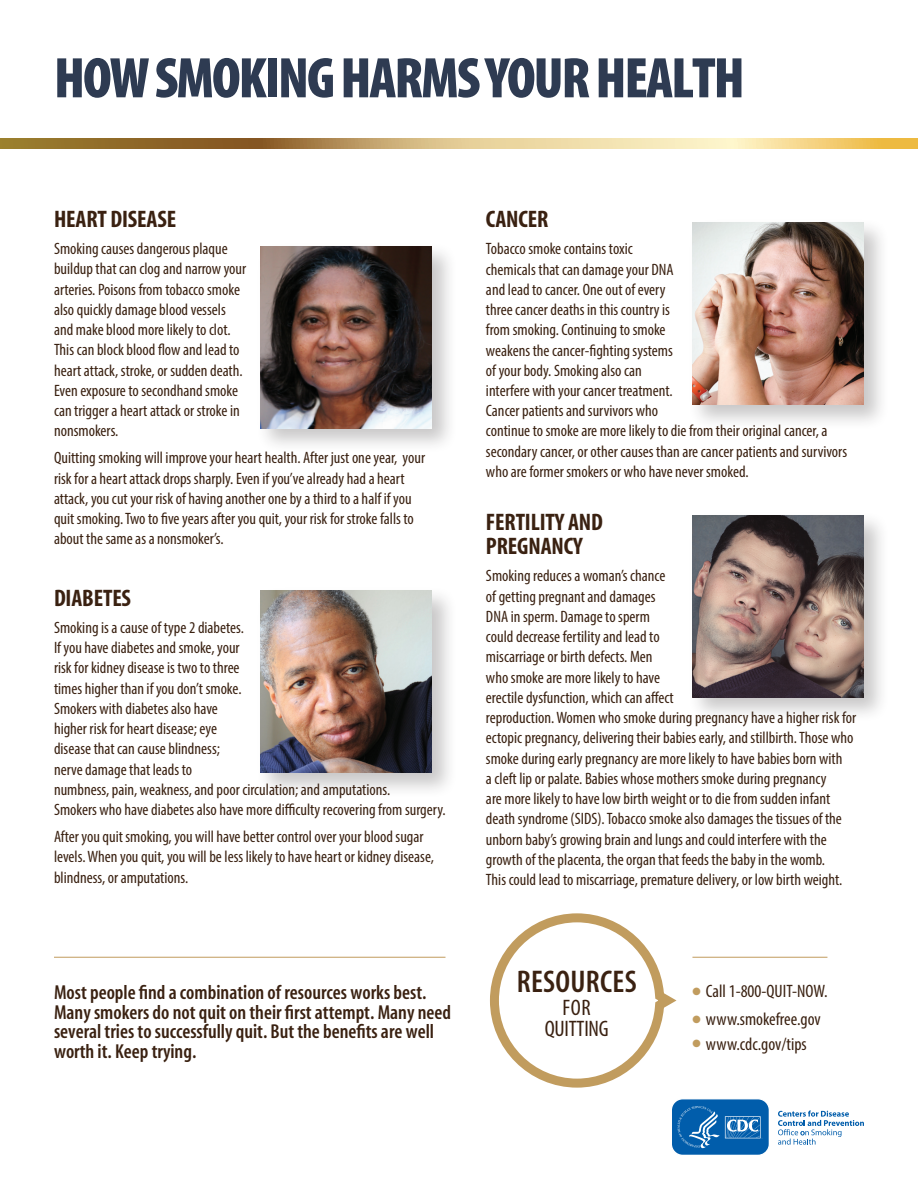
<style>
.page{position:relative;width:918px;height:1188px;background:#fff}
.page>*{position:absolute;margin:0;border:0;box-sizing:border-box;transform-origin:0 0}
.t1{font:57.75px "Myriad MM 830 300";letter-spacing:-.035em;color:#2e3b52}
.t2{font:31.5px "Myriad MM 565 300";letter-spacing:.01em;color:#3a2111}
.t3{font:24px/24px "Myriad MM 700 300";letter-spacing:-.005em;color:#3a2111}
.t4{font:22.5px/21px "Myriad MM 400 300";letter-spacing:-.01em;color:#3a2111;text-align:center}
.t5{font:20.25px/19.5px "Myriad MM 565 300";color:#3a2111}
.t6{font:condensed 18px "Myriad Pro";color:#3a2111}
.t7{font:condensed 16.5px/20.2px "Myriad Pro";color:#3a2111}
.s1{font-family:"Myriad Pro";font-stretch:condensed}
.s2{color:#c19c5e}
</style>
<div class="page">
<hr style="left:54px;top:957px;width:392px;height:1px;background:#c19c5e">
<svg style="left:0;top:138px;width:918px;height:11px;background:#caab6d"></svg>
<div style="left:256px;top:242px;width:202px;height:212px;background:#231f20;opacity:.25"></div>
<img style="left:261px;top:247px;width:171px;height:182px">
<div style="left:688px;top:218px;width:202px;height:212px;background:#231f20;opacity:.25"></div>
<img style="left:693px;top:223px;width:171px;height:182px">
<div style="left:256px;top:586px;width:202px;height:212px;background:#231f20;opacity:.25"></div>
<img style="left:261px;top:591px;width:171px;height:182px">
<div style="left:688px;top:511px;width:202px;height:212px;background:#231f20;opacity:.25"></div>
<img style="left:693px;top:515px;width:171px;height:182px">
<svg style="left:778px;top:1111px;width:86px;height:34px"></svg>
<hr style="left:692px;top:957px;width:135px;height:1px;background:#c19c5e">
<svg style="left:490px;top:913px;width:281px;height:242px"></svg>
<h1 class="t1" style="left:54px;top:50px;width:692px">HOW SMOKING HARMS YOUR HEALTH</h1>
<h2 class="t3" style="left:54px;top:208px;width:124px">HEART DISEASE</h2>
<p class="t7" style="left:54px;top:238px;width:194px">Smoking causes dangerous plaque buildup that can clog and narrow your arteries. Poisons from tobacco smoke also quickly damage blood vessels and make blood more likely to clot.<br>This can block blood flow and lead to heart attack, stroke, or sudden death.<br>Even exposure to secondhand smoke can trigger a heart attack or stroke in nonsmokers.</p>
<p class="t7" style="left:54px;top:448px;width:373px">Quitting smoking will improve your heart health. After just one year, your risk for a heart attack drops sharply. Even if you’ve already had a heart attack, you cut your risk of having another one by a third to a half if you quit smoking. Two to five years after you quit, your risk for stroke falls to about the same as a nonsmoker’s.</p>
<h2 class="t3" style="left:54px;top:587px;width:79px">DIABETES</h2>
<p class="t7" style="left:54px;top:617px;width:393px">Smoking is a cause of type 2 diabetes.<br>If you have diabetes and smoke, your<br>risk for kidney disease is two to three<br>times higher than if you don’t smoke.<br>Smokers with diabetes also have<br>higher risk for heart disease; eye<br>disease that can cause blindness;<br>nerve damage that leads to<br>numbness, pain, weakness, and poor circulation; and amputations.<br>Smokers who have diabetes also have more difficulty recovering from surgery.</p>
<p class="t7" style="left:54px;top:826px;width:382px">After you quit smoking, you will have better control over your blood sugar levels. When you quit, you will be less likely to have heart or kidney disease, blindness, or amputations.</p>
<p class="t5" style="left:54px;top:984px;width:399px">Most people find a combination of resources works best.<br>Many smokers do not quit on their first attempt. Many need several tries to successfully quit. But the benefits are well worth it. Keep trying.</p>
<h2 class="t3" style="left:486px;top:208px;width:64px">CANCER</h2>
<p class="t7" style="left:486px;top:238px;width:363px">Tobacco smoke contains toxic<br>chemicals that can damage your DNA<br>and lead to cancer. One out of every<br>three cancer deaths in this country is<br>from smoking. Continuing to smoke<br>weakens the cancer-fighting systems<br>of your body. Smoking also can<br>interfere with your cancer treatment.<br>Cancer patients and survivors who<br>continue to smoke are more likely to die from their original cancer, a secondary cancer, or other causes than are cancer patients and survivors who are former smokers or who have never smoked.</p>
<h2 class="t3" style="left:486px;top:511px;width:118px">FERTILITY AND<br>PREGNANCY</h2>
<p class="t7" style="left:486px;top:566px;width:372px">Smoking reduces a woman’s chance<br>of getting pregnant and damages<br>DNA in sperm. Damage to sperm<br>could decrease fertility and lead to<br>miscarriage or birth defects. Men<br>who smoke are more likely to have<br>erectile dysfunction, which can affect<br>reproduction. Women who smoke during pregnancy have a higher risk for ectopic pregnancy, delivering their babies early, and stillbirth. Those who smoke during early pregnancy are more likely to have babies born with<br>a cleft lip or palate. Babies whose mothers smoke during pregnancy<br>are more likely to have low birth weight or to die from sudden infant death syndrome (SIDS). Tobacco smoke also damages the tissues of the unborn baby’s growing brain and lungs and could interfere with the growth of the placenta, the organ that feeds the baby in the womb.<br>This could lead to miscarriage, premature delivery, or low birth weight.</p>
<h2 class="t2" style="left:517px;top:967px;width:125px">RESOURCES</h2>
<h2 class="t4" style="left:545px;top:998px;width:65px"><span class="s1">FOR<br></span>QUITTING</h2>
<p class="t6" style="left:692px;top:981px;width:137px"><span class="s2">●</span> Call 1-800-QUIT-NOW.</p>
<p class="t6" style="left:692px;top:1008px;width:130px"><span class="s2">●</span> www.smokefree.gov</p>
<p class="t6" style="left:692px;top:1033px;width:116px"><span class="s2">●</span> www.cdc.gov/tips</p>
</div>
